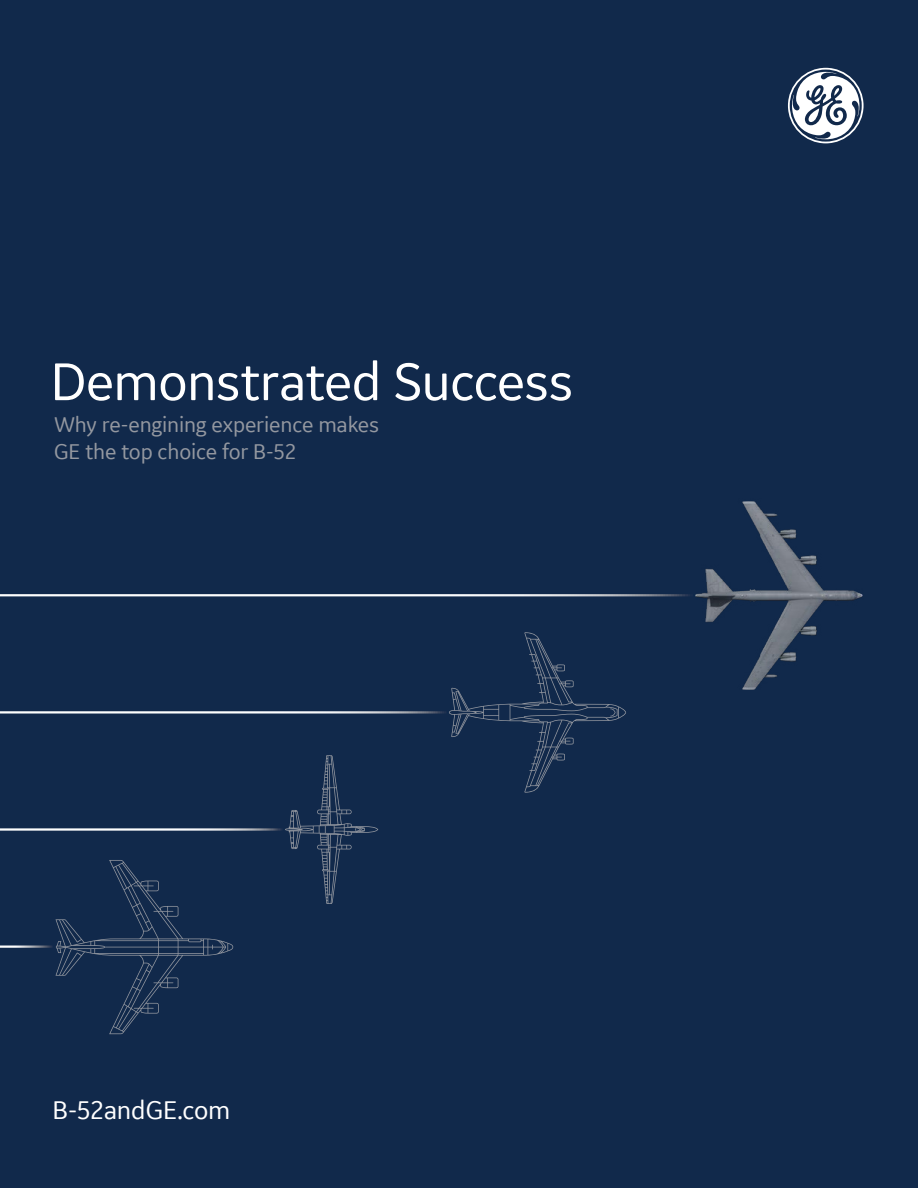
<style>
.page{position:relative;width:918px;height:1188px;background:#11294b}
.page>*{position:absolute;margin:0;border:0;box-sizing:border-box;transform-origin:0 0}
.t1{font:55.5px "GE Inspira Sans";letter-spacing:-.015em;color:#fff}
.t2{font:27px "GE Inspira Sans";letter-spacing:-.01em;color:#fff}
.t3{font:22.5px/27px "GE Inspira Sans";letter-spacing:-.01em;color:#9498a0}
</style>
<div class="page">
<svg style="left:788px;top:68px;width:76px;height:75px"></svg>
<hr style="left:0;top:594px;width:695px;height:2px;background:#fff">
<hr style="left:0;top:711px;width:448px;height:3px;background:#fff">
<hr style="left:0;top:828px;width:283px;height:3px;background:#fff">
<hr style="left:0;top:946px;width:53px;height:2px;background:#fff">
<img style="left:680px;top:501px;width:183px;height:189px">
<svg style="left:56px;top:860px;width:177px;height:174px"></svg>
<svg style="left:285px;top:755px;width:93px;height:149px"></svg>
<svg style="left:449px;top:632px;width:177px;height:161px"></svg>
<h1 class="t1" style="left:51px;top:347px;width:524px">Demonstrated Success</h1>
<p class="t3" style="left:54px;top:411px;width:327px">Why re-engining experience makes<br>GE the top choice for B-52</p>
<p class="t2" style="left:53px;top:1093px;width:179px">B-52andGE.com</p>
</div>
